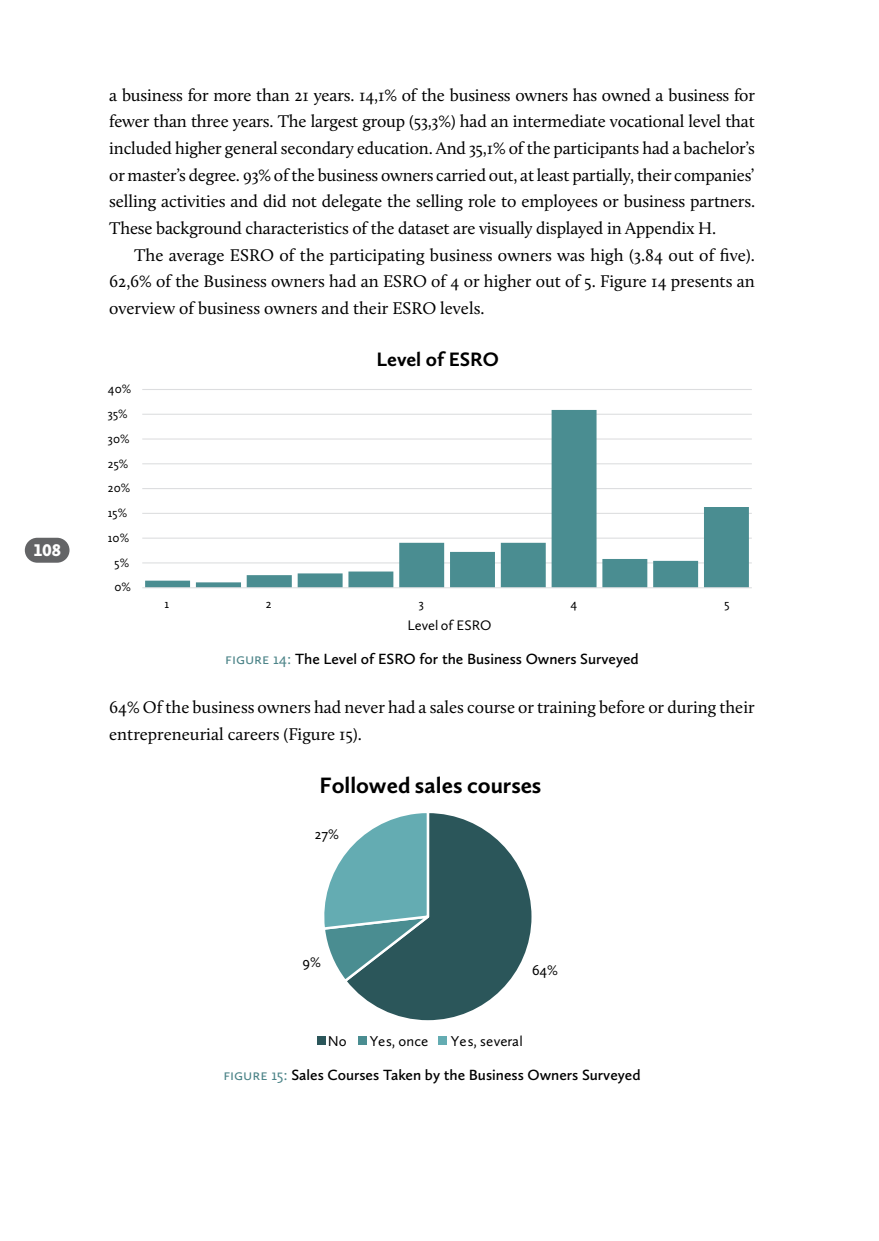
<style>
.page{position:relative;width:879px;height:1241px;background:#fff}
.page>*{position:absolute;margin:0;border:0;box-sizing:border-box;transform-origin:0 0}
.t1{font:700 23.1px "Calluna Sans";color:#000}
.t2{font:700 20.12px "Calluna Sans";letter-spacing:-.005em;color:#000}
.BT{font:17.5px/26.6px "Calluna";letter-spacing:-.01em;color:#000;text-align:justify}
.BT_SB{font:17.5px/26.6px "Calluna";color:#000}
.t3{font:900 17.5px "Calluna Sans";color:#fff}
.Figuur_Titel{font:600 15.4px "Calluna Sans";color:#000}
.t4{font:14.7px "Calluna Sans";color:#000}
.t5{font:14.35px "Calluna Sans";color:#000}
.t6{font:12.95px "Calluna Sans";color:#000}
.s1{font-weight:400;font-size:15.75px;color:#4c8488}
</style>
<div class="page">
<div style="left:25px;top:537px;width:44px;height:25px;background:#636466;border-radius:12px"></div>
<hr style="left:142px;top:389px;width:609px;height:1px;background:#dcdddf">
<hr style="left:142px;top:413px;width:609px;height:2px;background:#dcdddf">
<hr style="left:142px;top:438px;width:609px;height:1px;background:#dcdddf">
<hr style="left:142px;top:463px;width:609px;height:1px;background:#dcdddf">
<hr style="left:142px;top:488px;width:609px;height:1px;background:#dcdddf">
<hr style="left:142px;top:512px;width:609px;height:2px;background:#dcdddf">
<hr style="left:142px;top:537px;width:609px;height:1px;background:#dcdddf">
<hr style="left:142px;top:562px;width:609px;height:1px;background:#dcdddf">
<svg style="left:145px;top:410px;width:603px;height:177px"></svg>
<hr style="left:142px;top:587px;width:609px;height:1px;background:#dcdddf">
<svg style="left:324px;top:813px;width:208px;height:208px"></svg>
<div style="left:357px;top:1036px;width:9px;height:9px;background:#4a8d91"></div>
<div style="left:316px;top:1036px;width:9px;height:9px;background:#2b565a"></div>
<div style="left:438px;top:1036px;width:9px;height:9px;background:#64acb2"></div>
<p class="t3" style="left:33px;top:539px;width:29px">108</p>
<p class="BT" style="left:109px;top:81px;width:647px">a business for more than 21 years. 14,1% of the business owners has owned a business for fewer than three years. The largest group (53,3%) had an intermediate vocational level that included higher general secondary education. And 35,1% of the participants had a bachelor’s or master’s degree. 93% of the business owners carried out, at least partially, their companies’ selling activities and did not delegate the selling role to employees or business partners.<br>These background characteristics of the dataset are visually displayed in Appendix H.</p>
<p class="BT" style="left:109px;top:241px;width:646px;text-indent:25px">The average ESRO of the participating business owners was high (3.84 out of five).<br>62,6% of the Business owners had an ESRO of 4 or higher out of 5. Figure 14 presents an overview of business owners and their ESRO levels.</p>
<p class="t6" style="left:108px;top:381px;width:25px">40%</p>
<p class="t6" style="left:108px;top:406px;width:21px">35%</p>
<p class="t6" style="left:108px;top:430px;width:23px">30%</p>
<p class="t6" style="left:108px;top:455px;width:22px">25%</p>
<p class="t6" style="left:108px;top:480px;width:24px">20%</p>
<p class="t6" style="left:108px;top:505px;width:21px">15%</p>
<p class="t6" style="left:108px;top:529px;width:23px">10%</p>
<p class="t6" style="left:114px;top:554px;width:16px">5%</p>
<p class="t6" style="left:114px;top:579px;width:18px">0%</p>
<p class="t6" style="left:164px;top:596px;width:6px">1</p>
<p class="t6" style="left:266px;top:596px;width:7px">2</p>
<p class="t2" style="left:376px;top:347px;width:124px">Level of ESRO</p>
<p class="t6" style="left:418px;top:596px;width:7px">3</p>
<p class="t6" style="left:570px;top:596px;width:8px">4</p>
<p class="t6" style="left:724px;top:596px;width:7px">5</p>
<p class="t5" style="left:407px;top:616px;width:86px">Level of ESRO</p>
<p class="Figuur_Titel" style="left:225px;top:649px;width:415px"><span class="s1">Figure 14:</span> The Level of ESRO for the Business Owners Surveyed</p>
<p class="BT_SB" style="left:109px;top:693px;width:646px">64% Of the business owners had never had a sales course or training before or during their entrepreneurial careers (Figure 15).</p>
<p class="t1" style="left:319px;top:770px;width:223px">Followed sales courses</p>
<p class="t4" style="left:314px;top:824px;width:26px">27%</p>
<p class="t4" style="left:302px;top:953px;width:20px">9%</p>
<p class="t4" style="left:531px;top:961px;width:27px">64%</p>
<p class="t4" style="left:327px;top:1031px;width:20px">No</p>
<p class="t4" style="left:369px;top:1031px;width:60px">Yes, once</p>
<p class="t4" style="left:450px;top:1031px;width:73px">Yes, several</p>
<p class="Figuur_Titel" style="left:223px;top:1064px;width:418px"><span class="s1">Figure 15:</span> Sales Courses Taken by the Business Owners Surveyed</p>
</div>
